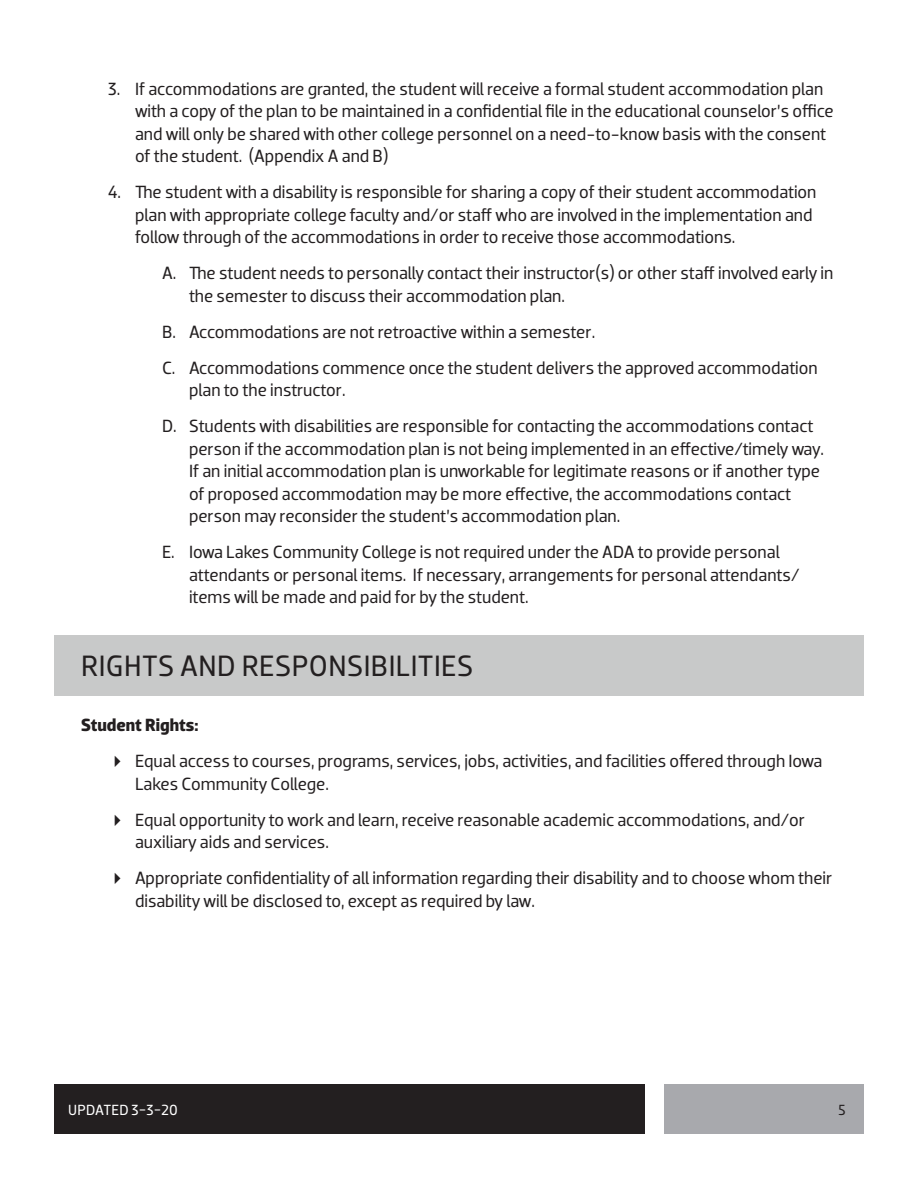
<style>
.page{position:relative;width:918px;height:1188px;background:#fff}
.page>*{position:absolute;margin:0;border:0;box-sizing:border-box;transform-origin:0 0}
.t1{font:30px "Dobra";letter-spacing:.015em;color:#231f20}
.t2{font:18px/22.5px "Dobra";color:#231f20}
.t3{font:700 18px "Dobra";color:#231f20}
.t4{font:15px "Dobra";letter-spacing:.015em;color:#fff}
.t5{font:15px "Dobra";color:#231f20}
</style>
<div class="page">
<div style="left:54px;top:1084px;width:591px;height:50px;background:#231f20"></div>
<div style="left:664px;top:1084px;width:200px;height:50px;background:#a8a9ad"></div>
<div style="left:54px;top:635px;width:810px;height:60px;background:#c8c9c9"></div>
<p class="t2" style="left:135px;top:77px;width:700px;text-indent:-27px">3. If accommodations are granted, the student will receive a formal student accommodation plan with a copy of the plan to be maintained in a confidential file in the educational counselor’s office and will only be shared with other college personnel on a need-to-know basis with the consent of the student. (Appendix A and B)</p>
<p class="t2" style="left:135px;top:181px;width:683px;text-indent:-27px">4. The student with a disability is responsible for sharing a copy of their student accommodation plan with appropriate college faculty and/or staff who are involved in the implementation and follow through of the accommodations in order to receive those accommodations.</p>
<p class="t2" style="left:189px;top:262px;width:646px;text-indent:-27px">A. The student needs to personally contact their instructor(s) or other staff involved early in the semester to discuss their accommodation plan.</p>
<p class="t2" style="left:162px;top:320px;width:435px">B. Accommodations are not retroactive within a semester.</p>
<p class="t2" style="left:189px;top:356px;width:630px;text-indent:-27px">C. Accommodations commence once the student delivers the approved accommodation plan to the instructor.</p>
<p class="t2" style="left:189px;top:415px;width:637px;text-indent:-27px">D. Students with disabilities are responsible for contacting the accommodations contact person if the accommodation plan is not being implemented in an effective/timely way.<br>If an initial accommodation plan is unworkable for legitimate reasons or if another type of proposed accommodation may be more effective, the accommodations contact person may reconsider the student’s accommodation plan.</p>
<p class="t2" style="left:189px;top:541px;width:612px;text-indent:-27px">E. Iowa Lakes Community College is not required under the ADA to provide personal attendants or personal items. If necessary, arrangements for personal attendants/ items will be made and paid for by the student.</p>
<p class="t1" style="left:81px;top:648px;width:394px">RIGHTS AND RESPONSIBILITIES</p>
<p class="t3" style="left:81px;top:715px;width:119px">Student Rights:</p>
<p class="t2" style="left:135px;top:750px;width:689px;text-indent:-27px">✔ Equal access to courses, programs, services, jobs, activities, and facilities offered through Iowa<br>Lakes Community College.</p>
<p class="t2" style="left:135px;top:808px;width:672px;text-indent:-27px">✔ Equal opportunity to work and learn, receive reasonable academic accommodations, and/or auxiliary aids and services.</p>
<p class="t2" style="left:135px;top:867px;width:699px;text-indent:-27px">✔ Appropriate confidentiality of all information regarding their disability and to choose whom their disability will be disclosed to, except as required by law.</p>
<p class="t4" style="left:68px;top:1101px;width:111px">UPDATED 3-3-20</p>
<p class="t5" style="left:838px;top:1101px;width:9px">5</p>
</div>
